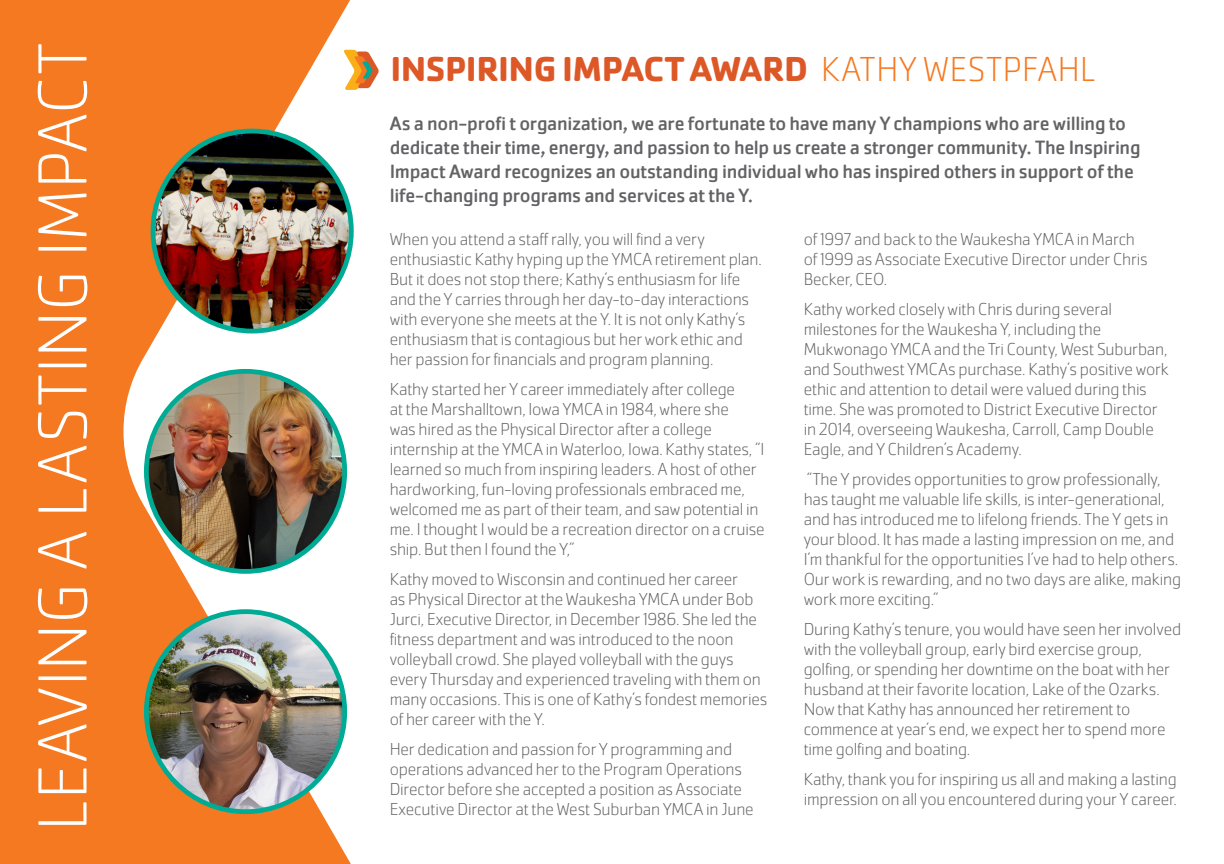
<style>
.page{position:relative;width:1224px;height:864px;background:#fff}
.page>*{position:absolute;margin:0;border:0;box-sizing:border-box;transform-origin:0 0}
.t1{font:200 72px "Cachet Pro";letter-spacing:.005em;color:#fff}
.Pull_Quote{font:700 36px "Cachet Pro";letter-spacing:-.015em;color:#dd5827}
.Donor_Names{font:20px/24px "Cachet Pro";letter-spacing:-.015em;color:#636366}
.Donor_Names-2{font:200 18px/20px "Cachet Pro";letter-spacing:-.01em;color:#636366}
.s1{font-weight:200;color:#f47921}
</style>
<div class="page">
<svg style="left:0;top:0;width:355px;height:864px;background:#f58c41"></svg>
<svg style="left:344px;top:50px;width:35px;height:40px"></svg>
<img style="left:153px;top:131px;width:198px;height:200px">
<div style="left:151px;top:129px;width:203px;height:204px;border:5px solid #00ab95;border-radius:50%"></div>
<img style="left:146px;top:371px;width:199px;height:200px">
<div style="left:144px;top:369px;width:203px;height:205px;border:5px solid #00ab95;border-radius:50%"></div>
<img style="left:146px;top:612px;width:199px;height:200px">
<div style="left:144px;top:609px;width:203px;height:205px;border:5px solid #00ab95;border-radius:50%"></div>
<p class="t1" style="left:22px;top:831px;width:789px;rotate:-90deg">LEAVING A LASTING IMPACT</p>
<p class="Pull_Quote" style="left:390px;top:46px;width:707px">INSPIRING IMPACT AWARD <span class="s1">KATHY WESTPFAHL</span></p>
<p class="Donor_Names" style="left:390px;top:111px;width:752px">As a non-profi t organization, we are fortunate to have many Y champions who are willing to dedicate their time, energy, and passion to help us create a stronger community. The Inspiring Impact Award recognizes an outstanding individual who has inspired others in support of the life-changing programs and services at the Y.</p>
<p class="Donor_Names-2" style="left:390px;top:230px;width:374px">When you attend a staff rally, you will find a very enthusiastic Kathy hyping up the YMCA retirement plan.<br>But it does not stop there; Kathy’s enthusiasm for life and the Y carries through her day-to-day interactions with everyone she meets at the Y. It is not only Kathy’s enthusiasm that is contagious but her work ethic and her passion for financials and program planning.</p>
<p class="Donor_Names-2" style="left:390px;top:380px;width:377px">Kathy started her Y career immediately after college<br>at the Marshalltown, Iowa YMCA in 1984, where she<br>was hired as the Physical Director after a college internship at the YMCA in Waterloo, Iowa. Kathy states, “I learned so much from inspiring leaders. A host of other hardworking, fun-loving professionals embraced me, welcomed me as part of their team, and saw potential in me. I thought I would be a recreation director on a cruise ship. But then I found the Y,”</p>
<p class="Donor_Names-2" style="left:390px;top:570px;width:379px">Kathy moved to Wisconsin and continued her career<br>as Physical Director at the Waukesha YMCA under Bob Jurci, Executive Director, in December 1986. She led the fitness department and was introduced to the noon volleyball crowd. She played volleyball with the guys every Thursday and experienced traveling with them on many occasions. This is one of Kathy’s fondest memories of her career with the Y.</p>
<p class="Donor_Names-2" style="left:390px;top:740px;width:366px">Her dedication and passion for Y programming and operations advanced her to the Program Operations Director before she accepted a position as Associate Executive Director at the West Suburban YMCA in June</p>
<p class="Donor_Names-2" style="left:804px;top:230px;width:346px">of 1997 and back to the Waukesha YMCA in March of 1999 as Associate Executive Director under Chris<br>Becker, CEO.</p>
<p class="Donor_Names-2" style="left:804px;top:300px;width:367px">Kathy worked closely with Chris during several milestones for the Waukesha Y, including the Mukwonago YMCA and the Tri County, West Suburban, and Southwest YMCAs purchase. Kathy’s positive work ethic and attention to detail were valued during this time. She was promoted to District Executive Director in 2014, overseeing Waukesha, Carroll, Camp Double Eagle, and Y Children’s Academy.</p>
<p class="Donor_Names-2" style="left:804px;top:470px;width:379px">“The Y provides opportunities to grow professionally, has taught me valuable life skills, is inter-generational, and has introduced me to lifelong friends. The Y gets in your blood. It has made a lasting impression on me, and I’m thankful for the opportunities I’ve had to help others.<br>Our work is rewarding, and no two days are alike, making work more exciting.”</p>
<p class="Donor_Names-2" style="left:804px;top:620px;width:379px">During Kathy’s tenure, you would have seen her involved with the volleyball group, early bird exercise group, golfing, or spending her downtime on the boat with her husband at their favorite location, Lake of the Ozarks.<br>Now that Kathy has announced her retirement to commence at year’s end, we expect her to spend more time golfing and boating.</p>
<p class="Donor_Names-2" style="left:804px;top:770px;width:375px">Kathy, thank you for inspiring us all and making a lasting impression on all you encountered during your Y career.</p>
</div>
